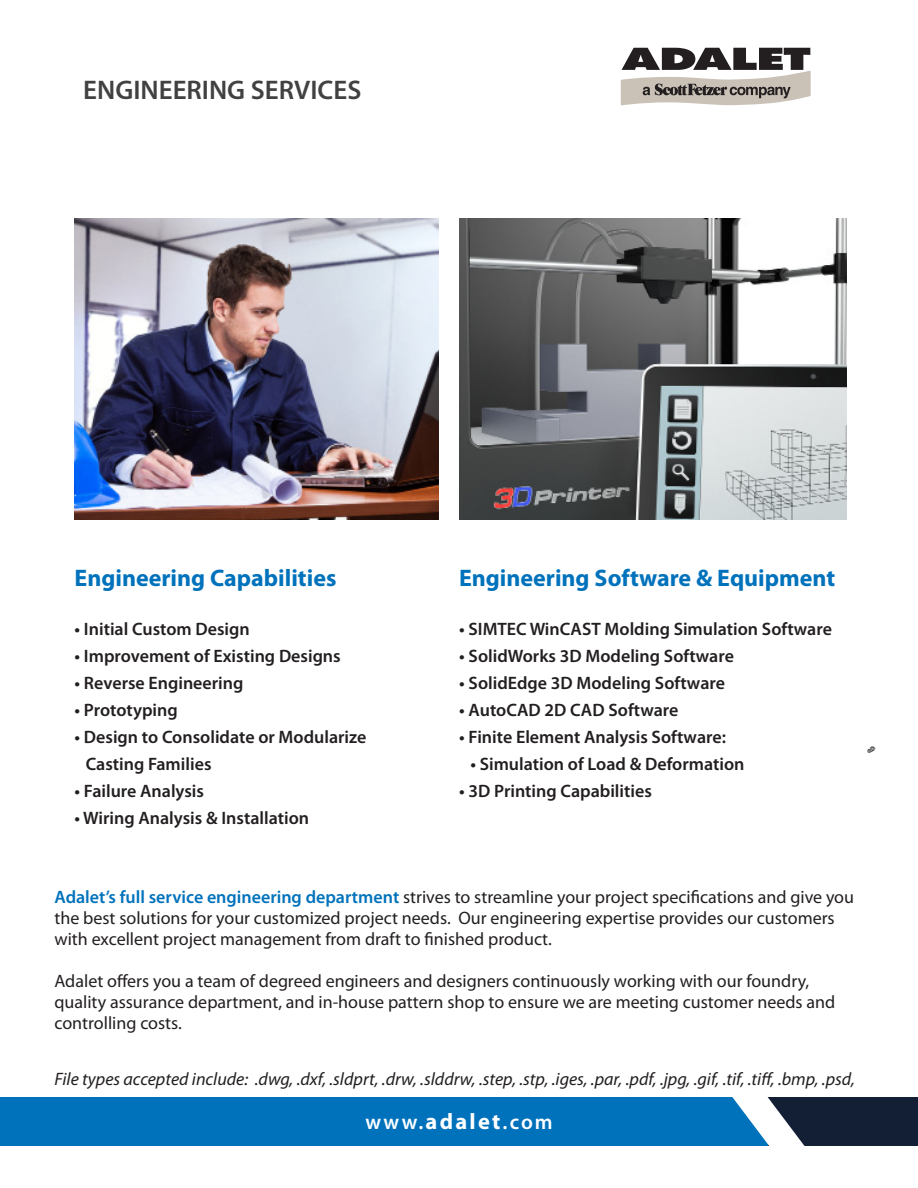
<style>
.page{position:relative;width:918px;height:1188px;background:#fff}
.page>*{position:absolute;margin:0;border:0;box-sizing:border-box;transform-origin:0 0}
.t1{font:600 27px "Myriad Pro";color:#414142}
.t2{font:700 24px "Myriad Pro";color:#0072bc}
.t3{font:600 21px "Myriad Pro";letter-spacing:.11em;color:#fff}
.t4{font:18px/21px "Myriad Pro";color:#231f20}
.t5{font:600 18px "Myriad Pro";color:#231f20}
.t6{font:italic 18px "Myriad Pro";color:#231f20}
.s1{font-weight:600;color:#0072bc}
.s2{font-weight:700;font-size:22.5px}
</style>
<div class="page">
<div style="left:718px;top:1097px;width:200px;height:48px;background:#121f35"></div>
<svg style="left:621px;top:48px;width:190px;height:57px"></svg>
<div style="left:0;top:1097px;width:768px;height:48px;background:#0072bc"></div>
<svg style="left:730px;top:1097px;width:75px;height:49px"></svg>
<img style="left:75px;top:218px;width:363px;height:301px">
<img style="left:459px;top:218px;width:387px;height:301px">
<img style="left:867px;top:746px;width:9px;height:7px">
<p class="t1" style="left:83px;top:73px;width:280px">ENGINEERING SERVICES</p>
<p class="t2" style="left:75px;top:562px;width:263px">Engineering Capabilities</p>
<p class="t5" style="left:75px;top:617px;width:177px">• Initial Custom Design</p>
<p class="t5" style="left:75px;top:644px;width:268px">• Improvement of Existing Designs</p>
<p class="t5" style="left:75px;top:671px;width:170px">• Reverse Engineering</p>
<p class="t5" style="left:75px;top:698px;width:105px">• Prototyping</p>
<p class="t5" style="left:75px;top:725px;width:293px">• Design to Consolidate or Modularize</p>
<p class="t5" style="left:86px;top:752px;width:127px">Casting Families</p>
<p class="t5" style="left:75px;top:779px;width:131px">• Failure Analysis</p>
<p class="t5" style="left:75px;top:806px;width:236px">• Wiring Analysis &amp; Installation</p>
<p class="t2" style="left:459px;top:562px;width:378px">Engineering Software &amp; Equipment</p>
<p class="t5" style="left:459px;top:617px;width:374px">• SIMTEC WinCAST Molding Simulation Software</p>
<p class="t5" style="left:459px;top:644px;width:276px">• SolidWorks 3D Modeling Software</p>
<p class="t5" style="left:459px;top:671px;width:267px">• SolidEdge 3D Modeling Software</p>
<p class="t5" style="left:459px;top:698px;width:221px">• AutoCAD 2D CAD Software</p>
<p class="t5" style="left:459px;top:725px;width:268px">• Finite Element Analysis Software:</p>
<p class="t5" style="left:470px;top:752px;width:276px">• Simulation of Load &amp; Deformation</p>
<p class="t5" style="left:459px;top:779px;width:194px">• 3D Printing Capabilities</p>
<p class="t4" style="left:54px;top:886px;width:801px"><span class="s1">Adalet’s full service engineering department</span> strives to streamline your project specifications and give you the best solutions for your customized project needs. Our engineering expertise provides our customers with excellent project management from draft to finished product.</p>
<p class="t4" style="left:54px;top:970px;width:782px">Adalet offers you a team of degreed engineers and designers continuously working with our foundry, quality assurance department, and in-house pattern shop to ensure we are meeting customer needs and controlling costs.</p>
<p class="t6" style="left:54px;top:1068px;width:802px">File types accepted include: .dwg, .dxf, .sldprt, .drw, .slddrw, .step, .stp, .iges, .par, .pdf, .jpg, .gif, .tif, .tiff, .bmp, .psd,</p>
<p class="t3" style="left:365px;top:1109px;width:189px">www.<span class="s2">adalet</span>.com</p>
</div>
